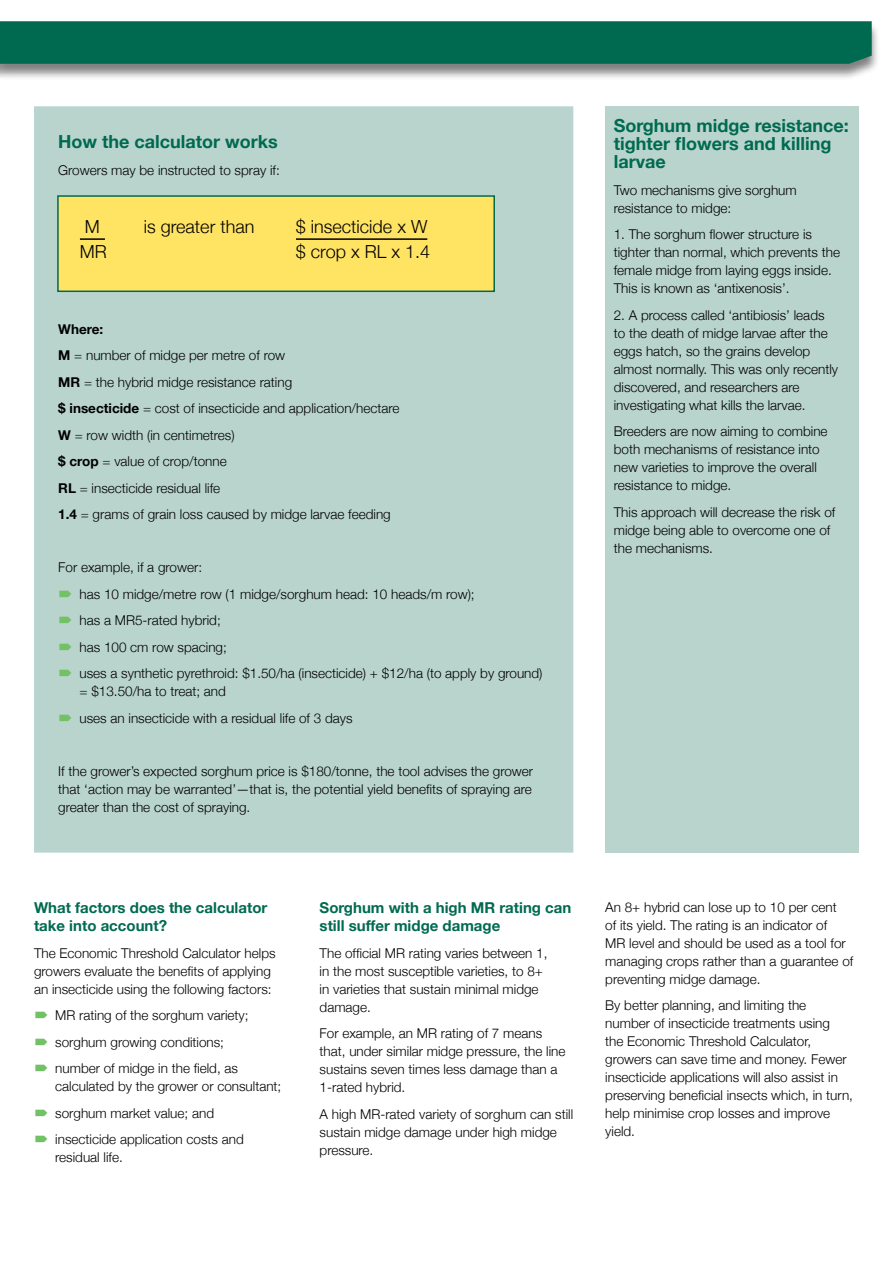
<style>
.page{position:relative;width:893px;height:1263px;background:#fff}
.page>*{position:absolute;margin:0;border:0;box-sizing:border-box;transform-origin:0 0}
.t1{font:700 18px/18px "Helvetica Neue";color:#006a51}
.t2{font:300 18px "Helvetica Neue";color:#000}
.t3{font:700 15px/18px "Helvetica Neue";color:#006a51}
.t4{font:300 13.5px/18px "Helvetica Neue";color:#000}
.s1{font-weight:700}
</style>
<div class="page">
<div style="left:0;top:22px;width:880px;height:58px;background:#000;opacity:.5"></div>
<div style="left:0;top:21px;width:872px;height:43px;background:#006a51"></div>
<div style="left:36px;top:108px;width:536px;height:743px;background:#b9d4cd"></div>
<div style="left:34px;top:106px;width:539px;height:747px;border:3px solid #b9d5cf"></div>
<div style="left:605px;top:106px;width:254px;height:747px;background:#b9d4cd"></div>
<div style="left:58px;top:196px;width:436px;height:95px;background:#ffe363"></div>
<hr style="left:80px;top:238px;width:25px;height:2px;background:#000">
<hr style="left:296px;top:238px;width:131px;height:2px;background:#000">
<div style="left:57px;top:195px;width:438px;height:97px;border:2px solid #006a51"></div>
<h1 class="t1" style="left:58px;top:132px;width:221px">How the calculator works</h1>
<p class="t4" style="left:58px;top:161px;width:223px">Growers may be instructed to spray if:</p>
<h1 class="t2" style="left:85px;top:216px;width:16px">M</h1>
<h1 class="t2" style="left:144px;top:216px;width:112px">is greater than</h1>
<h1 class="t2" style="left:296px;top:216px;width:133px">$ insecticide x W</h1>
<h1 class="t2" style="left:80px;top:241px;width:28px">MR</h1>
<h1 class="t2" style="left:296px;top:241px;width:136px">$ crop x RL x 1.4</h1>
<p class="t4" style="left:58px;top:315px;width:343px;line-height:26.5px"><span class="s1">Where:<br>M</span> = number of midge per metre of row<br><span class="s1">MR</span> = the hybrid midge resistance rating<br><span class="s1">$ insecticide</span> = cost of insecticide and application/hectare <span class="s1">W</span> = row width (in centimetres)<br><span class="s1">$ crop</span> = value of crop/tonne<br><span class="s1">RL</span> = insecticide residual life<br><span class="s1">1.4</span> = grams of grain loss caused by midge larvae feeding</p>
<p class="t4" style="left:80px;top:554px;width:464px;line-height:26.5px;text-indent:-21px">For example, if a grower:<br>has 10 midge/metre row (1 midge/sorghum head: 10 heads/m row);<br>has a MR5-rated hybrid;<br>has 100 cm row spacing;<br>uses a synthetic pyrethroid: $1.50/ha (insecticide) + $12/ha (to apply by ground)</p>
<p class="t4" style="left:80px;top:678px;width:275px;line-height:26.5px">= $13.50/ha to treat; and<br>uses an insecticide with a residual life of 3 days</p>
<p class="t4" style="left:58px;top:762px;width:476px;text-align:justify">If the grower’s expected sorghum price is $180/tonne, the tool advises the grower that ‘action may be warranted’—that is, the potential yield benefits of spraying are greater than the cost of spraying.</p>
<h1 class="t1" style="left:614px;top:117px;width:237px">Sorghum midge resistance: tighter flowers and killing larvae</h1>
<p class="t4" style="left:614px;top:181px;width:185px">Two mechanisms give sorghum resistance to midge:</p>
<p class="t4" style="left:614px;top:225px;width:228px">1. The sorghum flower structure is tighter than normal, which prevents the female midge from laying eggs inside.<br>This is known as ‘antixenosis’.</p>
<p class="t4" style="left:614px;top:306px;width:226px">2. A process called ‘antibiosis’ leads to the death of midge larvae after the eggs hatch, so the grains develop almost normally. This was only recently discovered, and researchers are investigating what kills the larvae.</p>
<p class="t4" style="left:614px;top:422px;width:215px">Breeders are now aiming to combine both mechanisms of resistance into new varieties to improve the overall resistance to midge.</p>
<p class="t4" style="left:614px;top:503px;width:223px">This approach will decrease the risk of midge being able to overcome one of the mechanisms.</p>
<p class="t3" style="left:34px;top:899px;width:235px">What factors does the calculator take into account?</p>
<p class="t4" style="left:34px;top:944px;width:243px">The Economic Threshold Calculator helps growers evaluate the benefits of applying an insecticide using the following factors:</p>
<p class="t4" style="left:55px;top:1002px;width:195px;line-height:26.5px">MR rating of the sorghum variety; sorghum growing conditions; number of midge in the field, as</p>
<p class="t4" style="left:55px;top:1073px;width:228px;line-height:26.5px">calculated by the grower or consultant; sorghum market value; and<br>insecticide application costs and</p>
<p class="t4" style="left:55px;top:1148px;width:69px">residual life.</p>
<p class="t3" style="left:320px;top:899px;width:253px">Sorghum with a high MR rating can still suffer midge damage</p>
<p class="t4" style="left:320px;top:944px;width:229px">The official MR rating varies between 1, in the most susceptible varieties, to 8+ in varieties that sustain minimal midge damage.</p>
<p class="t4" style="left:320px;top:1024px;width:247px">For example, an MR rating of 7 means that, under similar midge pressure, the line sustains seven times less damage than a 1-rated hybrid.</p>
<p class="t4" style="left:320px;top:1105px;width:255px">A high MR-rated variety of sorghum can still sustain midge damage under high midge pressure.</p>
<p class="t4" style="left:605px;top:898px;width:250px">An 8+ hybrid can lose up to 10 per cent<br>of its yield. The rating is an indicator of<br>MR level and should be used as a tool for managing crops rather than a guarantee of preventing midge damage.</p>
<p class="t4" style="left:605px;top:996px;width:249px">By better planning, and limiting the number of insecticide treatments using<br>the Economic Threshold Calculator, growers can save time and money. Fewer insecticide applications will also assist in preserving beneficial insects which, in turn, help minimise crop losses and improve yield.</p>
</div>
